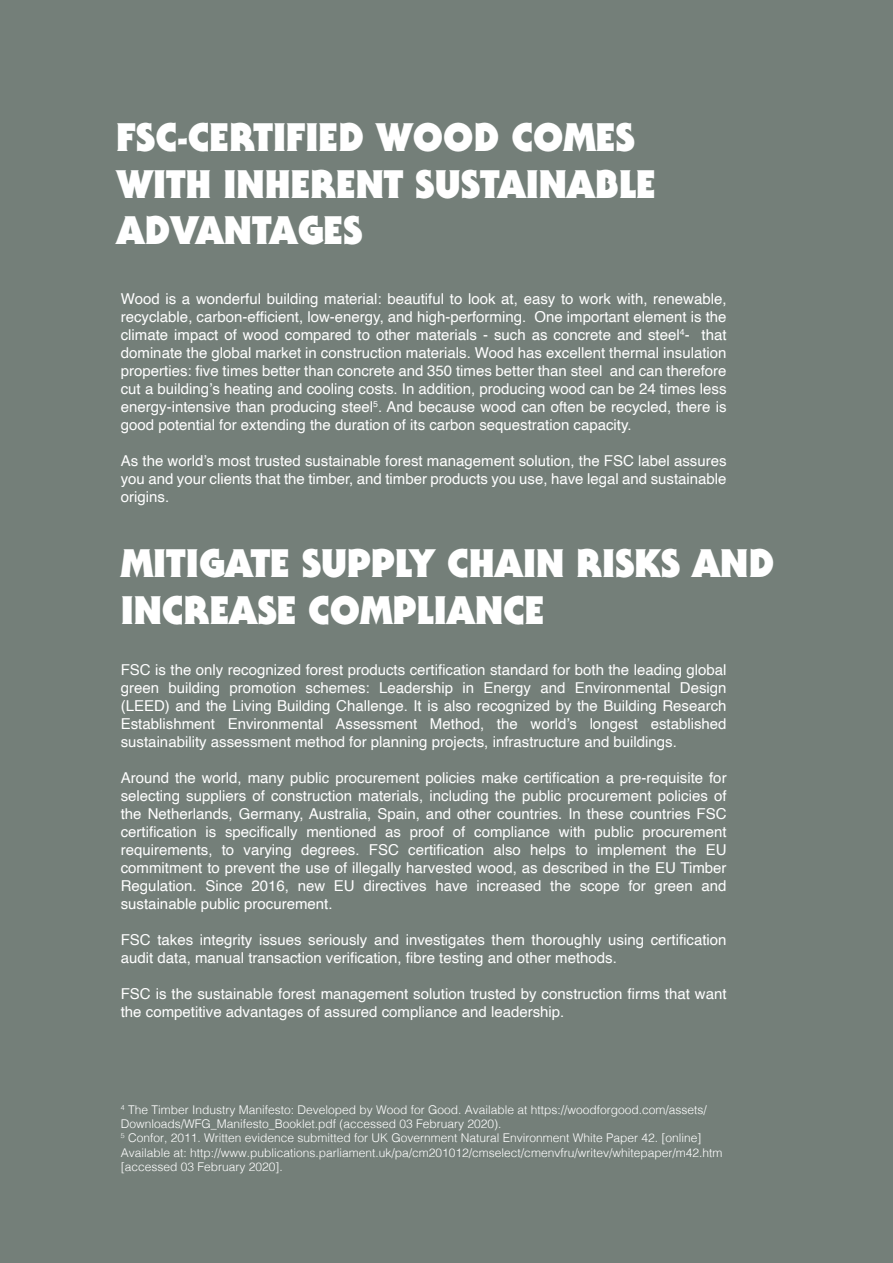
<style>
.page{position:relative;width:893px;height:1263px;background:#747f79}
.page>*{position:absolute;margin:0;border:0;box-sizing:border-box;transform-origin:0 0}
.t1{font:900 39px/46.8px "Serif Gothic Std";color:#fff}
.t2{font:15px/18px "Helvetica";color:#fff;text-align:justify}
.t3{font:300 12px/14.4px "Helvetica";color:#fff}
</style>
<div class="page">
<h1 class="t1" style="left:116px;top:113px;width:541px">FSC-CERTIFIED WOOD COMES<br>WITH INHERENT SUSTAINABLE<br>ADVANTAGES</h1>
<p class="t2" style="left:121px;top:290px;width:607px">Wood is a wonderful building material: beautiful to look at, easy to work with, renewable, recyclable, carbon-efficient, low-energy, and high-performing. One important element is the climate impact of wood compared to other materials - such as concrete and steel<sup>4</sup>- that dominate the global market in construction materials. Wood has excellent thermal insulation properties: five times better than concrete and 350 times better than steel and can therefore cut a building’s heating and cooling costs. In addition, producing wood can be 24 times less energy-intensive than producing steel<sup>5</sup>. And because wood can often be recycled, there is good potential for extending the duration of its carbon sequestration capacity.</p>
<p class="t2" style="left:121px;top:452px;width:607px">As the world’s most trusted sustainable forest management solution, the FSC label assures you and your clients that the timber, and timber products you use, have legal and sustainable origins.</p>
<h1 class="t1" style="left:121px;top:540px;width:655px">MITIGATE SUPPLY CHAIN RISKS AND<br>INCREASE COMPLIANCE</h1>
<p class="t2" style="left:121px;top:662px;width:607px">FSC is the only recognized forest products certification standard for both the leading global green building promotion schemes: Leadership in Energy and Environmental Design (LEED) and the Living Building Challenge. It is also recognized by the Building Research Establishment Environmental Assessment Method, the world’s longest established sustainability assessment method for planning projects, infrastructure and buildings.</p>
<p class="t2" style="left:121px;top:770px;width:607px">Around the world, many public procurement policies make certification a pre-requisite for selecting suppliers of construction materials, including the public procurement policies of the Netherlands, Germany, Australia, Spain, and other countries. In these countries FSC certification is specifically mentioned as proof of compliance with public procurement requirements, to varying degrees. FSC certification also helps to implement the EU commitment to prevent the use of illegally harvested wood, as described in the EU Timber Regulation. Since 2016, new EU directives have increased the scope for green and sustainable public procurement.</p>
<p class="t2" style="left:121px;top:932px;width:607px">FSC takes integrity issues seriously and investigates them thoroughly using certification audit data, manual transaction verification, fibre testing and other methods.</p>
<p class="t2" style="left:121px;top:986px;width:607px">FSC is the sustainable forest management solution trusted by construction firms that want the competitive advantages of assured compliance and leadership.</p>
<p class="t3" style="left:121px;top:1101px;width:603px"><sup>4</sup> The Timber Industry Manifesto: Developed by Wood for Good. Available at https://woodforgood.com/assets/ Downloads/WFG_Manifesto_Booklet.pdf (accessed 03 February 2020).<br><sup>5</sup> Confor, 2011. Written evidence submitted for UK Government Natural Environment White Paper 42. [online] Available at: http://www.publications.parliament.uk/pa/cm201012/cmselect/cmenvfru/writev/whitepaper/m42.htm [accessed 03 February 2020].</p>
</div>
